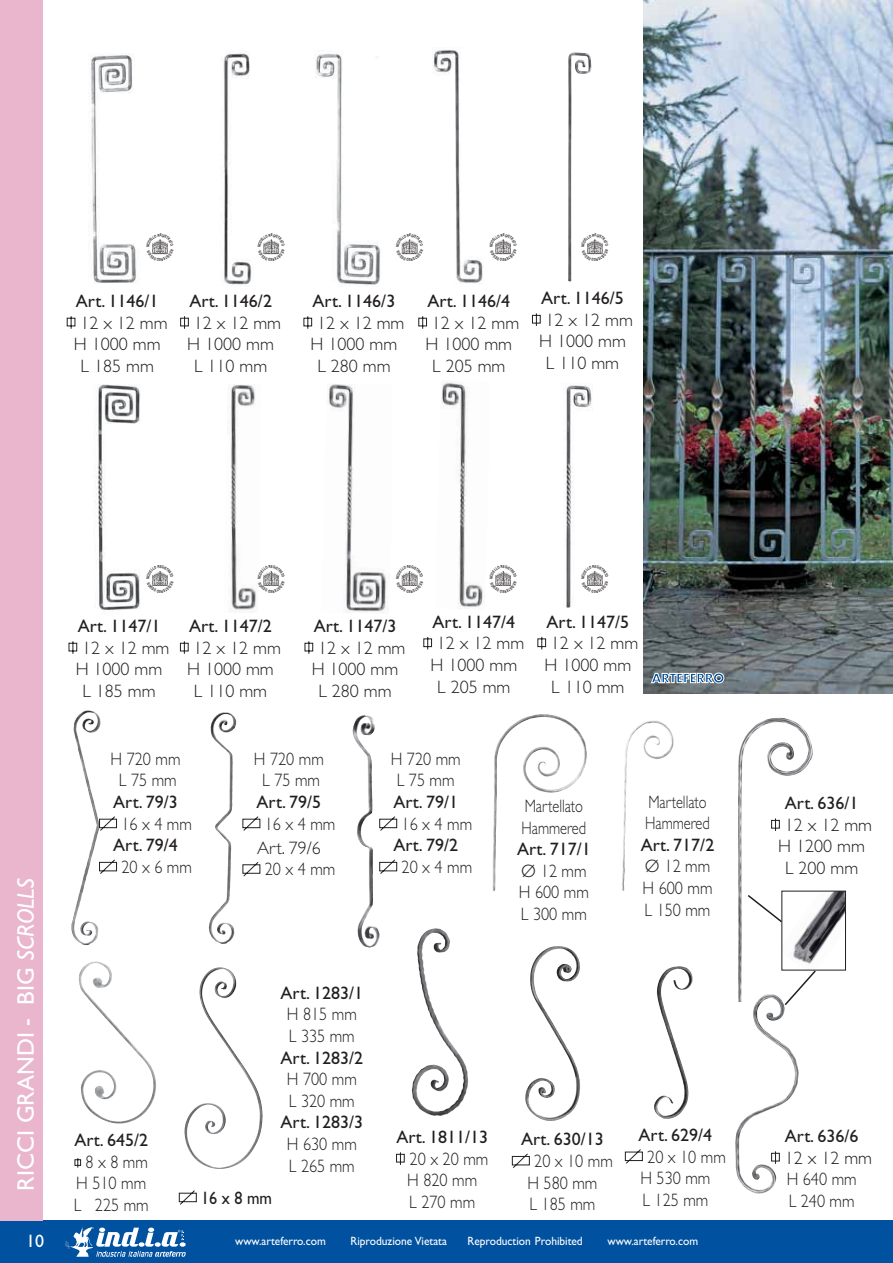
<style>
.page{position:relative;width:893px;height:1263px;background:#fff}
.page>*{position:absolute;margin:0;border:0;box-sizing:border-box;transform-origin:0 0}
.t1{font:24px "Gill Sans";color:#fff}
.t2{font:300 18px/21.6px "Gill Sans";color:#231f20;text-align:center}
.t3{font:18px "Gill Sans";color:#231f20}
.t4{font:300 18px/21.6px "Gill Sans";color:#231f20;scale:.9 1}
.t5{font:300 18px/21.6px "Gill Sans";color:#231f20;scale:.8 1}
.t6{font:18px "Gill Sans";color:#231f20;scale:.9 1}
.t7{font:18px "Gill Sans";color:#fff}
.t8{font:700 12.3px "Futura";color:#00519f}
.t9{font:12px "Gill Sans";color:#fff;scale:.95 1}
.s1{font-style:italic}
</style>
<div class="page">
<div style="left:0;top:1220px;width:893px;height:43px;background:#00519f"></div>
<svg style="left:65px;top:1227px;width:121px;height:30px"></svg>
<div style="left:0;top:0;width:42px;height:1220px;background:#e9b6cd"></div>
<img style="left:88px;top:53px;width:49px;height:230px">
<img style="left:223px;top:53px;width:29px;height:232px">
<img style="left:316px;top:54px;width:64px;height:231px">
<img style="left:433px;top:50px;width:50px;height:234px">
<img style="left:95px;top:384px;width:46px;height:226px">
<img style="left:229px;top:384px;width:28px;height:229px">
<img style="left:327px;top:384px;width:62px;height:229px">
<svg style="left:66px;top:316px;width:10px;height:13px"></svg>
<svg style="left:180px;top:316px;width:9px;height:13px"></svg>
<svg style="left:303px;top:316px;width:9px;height:13px"></svg>
<svg style="left:418px;top:316px;width:9px;height:13px"></svg>
<svg style="left:423px;top:636px;width:9px;height:14px"></svg>
<svg style="left:537px;top:636px;width:9px;height:14px"></svg>
<img style="left:564px;top:385px;width:28px;height:223px">
<img style="left:568px;top:52px;width:23px;height:229px">
<img style="left:442px;top:382px;width:41px;height:227px">
<svg style="left:532px;top:313px;width:9px;height:13px"></svg>
<svg style="left:68px;top:641px;width:9px;height:13px"></svg>
<svg style="left:180px;top:641px;width:9px;height:13px"></svg>
<svg style="left:304px;top:641px;width:9px;height:13px"></svg>
<img style="left:643px;top:0;width:250px;height:694px">
<img style="left:417px;top:928px;width:18px;height:83px">
<img style="left:530px;top:947px;width:26px;height:89px">
<img style="left:79px;top:961px;width:23px;height:53px">
<img style="left:352px;top:715px;width:16px;height:125px">
<img style="left:73px;top:710px;width:24px;height:140px">
<img style="left:211px;top:712px;width:19px;height:130px">
<img style="left:199px;top:968px;width:17px;height:61px">
<img style="left:508px;top:714px;width:33px;height:15px">
<img style="left:624px;top:721px;width:25px;height:49px">
<svg style="left:179px;top:1190px;width:18px;height:15px"></svg>
<svg style="left:99px;top:816px;width:18px;height:15px"></svg>
<svg style="left:99px;top:859px;width:18px;height:15px"></svg>
<svg style="left:242px;top:816px;width:19px;height:15px"></svg>
<svg style="left:242px;top:862px;width:19px;height:15px"></svg>
<svg style="left:379px;top:816px;width:18px;height:15px"></svg>
<svg style="left:379px;top:859px;width:18px;height:15px"></svg>
<svg style="left:74px;top:1158px;width:7px;height:10px"></svg>
<svg style="left:512px;top:1153px;width:18px;height:15px"></svg>
<svg style="left:396px;top:1152px;width:9px;height:13px"></svg>
<img style="left:738px;top:718px;width:39px;height:71px">
<svg style="left:771px;top:818px;width:9px;height:13px"></svg>
<svg style="left:624px;top:1149px;width:19px;height:15px"></svg>
<img style="left:657px;top:966px;width:27px;height:142px">
<img style="left:753px;top:994px;width:18px;height:46px">
<svg style="left:771px;top:1151px;width:9px;height:13px"></svg>
<img style="left:793px;top:893px;width:51px;height:71px">
<div style="left:781px;top:891px;width:65px;height:79px;border:1px solid #231f20"></div>
<svg style="left:748px;top:893px;width:35px;height:31px"></svg>
<svg style="left:783px;top:969px;width:34px;height:38px"></svg>
<div style="left:713px;top:673px;width:11px;height:10px;border:1px solid #fff;border-radius:50%"></div>
<svg style="left:651px;top:673px;width:70px;height:10px"></svg>
<svg style="left:263px;top:571px;width:17px;height:15px"></svg>
<svg style="left:152px;top:571px;width:16px;height:15px"></svg>
<svg style="left:401px;top:571px;width:17px;height:15px"></svg>
<svg style="left:495px;top:571px;width:17px;height:15px"></svg>
<svg style="left:581px;top:565px;width:22px;height:28px"></svg>
<svg style="left:263px;top:239px;width:17px;height:16px"></svg>
<svg style="left:152px;top:239px;width:16px;height:16px"></svg>
<svg style="left:401px;top:239px;width:17px;height:16px"></svg>
<svg style="left:495px;top:239px;width:16px;height:16px"></svg>
<svg style="left:581px;top:234px;width:22px;height:27px"></svg>
<p class="t3" style="left:76px;top:295px;width:84px">Art. 1146/1</p>
<p class="t2" style="left:74px;top:314px;width:95px">12 x 12 mm<br>H 1000 mm<br>L 185 mm</p>
<p class="t3" style="left:189px;top:295px;width:84px">Art. 1146/2</p>
<p class="t2" style="left:187px;top:314px;width:95px">12 x 12 mm<br>H 1000 mm<br>L 110 mm</p>
<p class="t3" style="left:313px;top:295px;width:84px">Art. 1146/3</p>
<p class="t2" style="left:311px;top:314px;width:95px">12 x 12 mm<br>H 1000 mm<br>L 280 mm</p>
<p class="t3" style="left:427px;top:295px;width:84px">Art. 1146/4</p>
<p class="t2" style="left:425px;top:314px;width:95px">12 x 12 mm<br>H 1000 mm<br>L 205 mm</p>
<p class="t3" style="left:541px;top:292px;width:84px">Art. 1146/5</p>
<p class="t2" style="left:539px;top:311px;width:95px">12 x 12 mm<br>H 1000 mm<br>L 110 mm</p>
<h1 class="t1" style="left:18px;top:1191px;width:315px;rotate:-90deg">RICCI GRANDI - BIG <span class="s1">SCROLLS</span></h1>
<p class="t3" style="left:78px;top:620px;width:84px">Art. 1147/1</p>
<p class="t2" style="left:76px;top:639px;width:95px">12 x 12 mm<br>H 1000 mm<br>L 185 mm</p>
<p class="t3" style="left:189px;top:620px;width:84px">Art. 1147/2</p>
<p class="t2" style="left:187px;top:639px;width:95px">12 x 12 mm<br>H 1000 mm<br>L 110 mm</p>
<p class="t3" style="left:314px;top:620px;width:84px">Art. 1147/3</p>
<p class="t2" style="left:312px;top:639px;width:95px">12 x 12 mm<br>H 1000 mm<br>L 280 mm</p>
<p class="t3" style="left:432px;top:615px;width:84px">Art. 1147/4</p>
<p class="t2" style="left:430px;top:634px;width:95px">12 x 12 mm<br>H 1000 mm<br>L 205 mm</p>
<p class="t3" style="left:546px;top:615px;width:84px">Art. 1147/5</p>
<p class="t2" style="left:544px;top:634px;width:95px">12 x 12 mm<br>H 1000 mm<br>L 110 mm</p>
<p class="t8" style="left:651px;top:672px;width:74px">ARTEFERRO</p>
<p class="t4" style="left:111px;top:750px;width:79px;text-align:center">H 720 mm<br>L 75 mm</p>
<p class="t3" style="left:113px;top:796px;width:66px">Art. 79/3</p>
<p class="t4" style="left:121px;top:815px;width:80px">16 x 4 mm</p>
<p class="t3" style="left:113px;top:839px;width:66px">Art. 79/4</p>
<p class="t4" style="left:121px;top:858px;width:80px">20 x 6 mm</p>
<p class="t4" style="left:254px;top:750px;width:79px;text-align:center">H 720 mm<br>L 75 mm</p>
<p class="t3" style="left:257px;top:796px;width:66px">Art. 79/5</p>
<p class="t4" style="left:257px;top:814px;width:88px;line-height:24px;text-indent:8px">16 x 4 mm<br>Art. 79/6</p>
<p class="t4" style="left:265px;top:860px;width:80px">20 x 4 mm</p>
<p class="t4" style="left:391px;top:750px;width:79px;text-align:center">H 720 mm<br>L 75 mm</p>
<p class="t3" style="left:393px;top:796px;width:66px">Art. 79/1</p>
<p class="t4" style="left:402px;top:815px;width:80px">16 x 4 mm</p>
<p class="t3" style="left:393px;top:839px;width:66px">Art. 79/2</p>
<p class="t4" style="left:402px;top:858px;width:80px">20 x 4 mm</p>
<p class="t3" style="left:74px;top:1134px;width:75px">Art. 645/2</p>
<p class="t4" style="left:74px;top:1153px;width:85px;text-indent:12px">8 x 8 mm<br>H 510 mm<br>L 225 mm</p>
<p class="t6" style="left:201px;top:1191px;width:80px">16 x 8 mm</p>
<p class="t3" style="left:280px;top:986px;width:84px">Art. 1283/1</p>
<p class="t4" style="left:287px;top:1005px;width:79px">H 815 mm<br>L 335 mm</p>
<p class="t3" style="left:280px;top:1051px;width:84px">Art. 1283/2</p>
<p class="t4" style="left:287px;top:1070px;width:79px">H 700 mm<br>L 320 mm</p>
<p class="t3" style="left:280px;top:1116px;width:84px">Art. 1283/3</p>
<p class="t4" style="left:287px;top:1135px;width:79px">H 630 mm<br>L 265 mm</p>
<p class="t3" style="left:396px;top:1131px;width:93px">Art. 1811/13</p>
<p class="t4" style="left:407px;top:1150px;width:92px">20 x 20 mm<br>H 820 mm<br>L 270 mm</p>
<p class="t5" style="left:521px;top:797px;width:82px">Martellato<br>Hammered</p>
<p class="t3" style="left:517px;top:843px;width:75px">Art. 717/1</p>
<p class="t2" style="left:519px;top:862px;width:71px;text-align:left">Ø 12 mm<br>H 600 mm<br>L 300 mm</p>
<p class="t5" style="left:645px;top:793px;width:82px">Martellato<br>Hammered</p>
<p class="t3" style="left:641px;top:838px;width:75px">Art. 717/2</p>
<p class="t2" style="left:642px;top:857px;width:71px;text-align:left">Ø 12 mm<br>H 600 mm<br>L 150 mm</p>
<p class="t3" style="left:521px;top:1133px;width:84px">Art. 630/13</p>
<p class="t4" style="left:527px;top:1152px;width:96px;text-indent:7px">20 x 10 mm<br>H 580 mm<br>L 185 mm</p>
<p class="t3" style="left:638px;top:1129px;width:75px">Art. 629/4</p>
<p class="t4" style="left:640px;top:1148px;width:96px;text-indent:7px">20 x 10 mm<br>H 530 mm<br>L 125 mm</p>
<p class="t7" style="left:26px;top:1230px;width:19px">10</p>
<p class="t9" style="left:235px;top:1237px;width:97px">www.arteferro.com</p>
<p class="t9" style="left:350px;top:1237px;width:103px">Riproduzione Vietata</p>
<p class="t9" style="left:467px;top:1237px;width:123px">Reproduction Prohibited</p>
<p class="t9" style="left:607px;top:1237px;width:97px">www.arteferro.com</p>
<p class="t3" style="left:785px;top:797px;width:75px">Art. 636/1</p>
<p class="t2" style="left:778px;top:816px;width:95px">12 x 12 mm<br>H 1200 mm<br>L 200 mm</p>
<p class="t3" style="left:785px;top:1130px;width:75px">Art. 636/6</p>
<p class="t2" style="left:785px;top:1149px;width:89px;text-align:left">12 x 12 mm<br>H 640 mm<br>L 240 mm</p>
</div>
